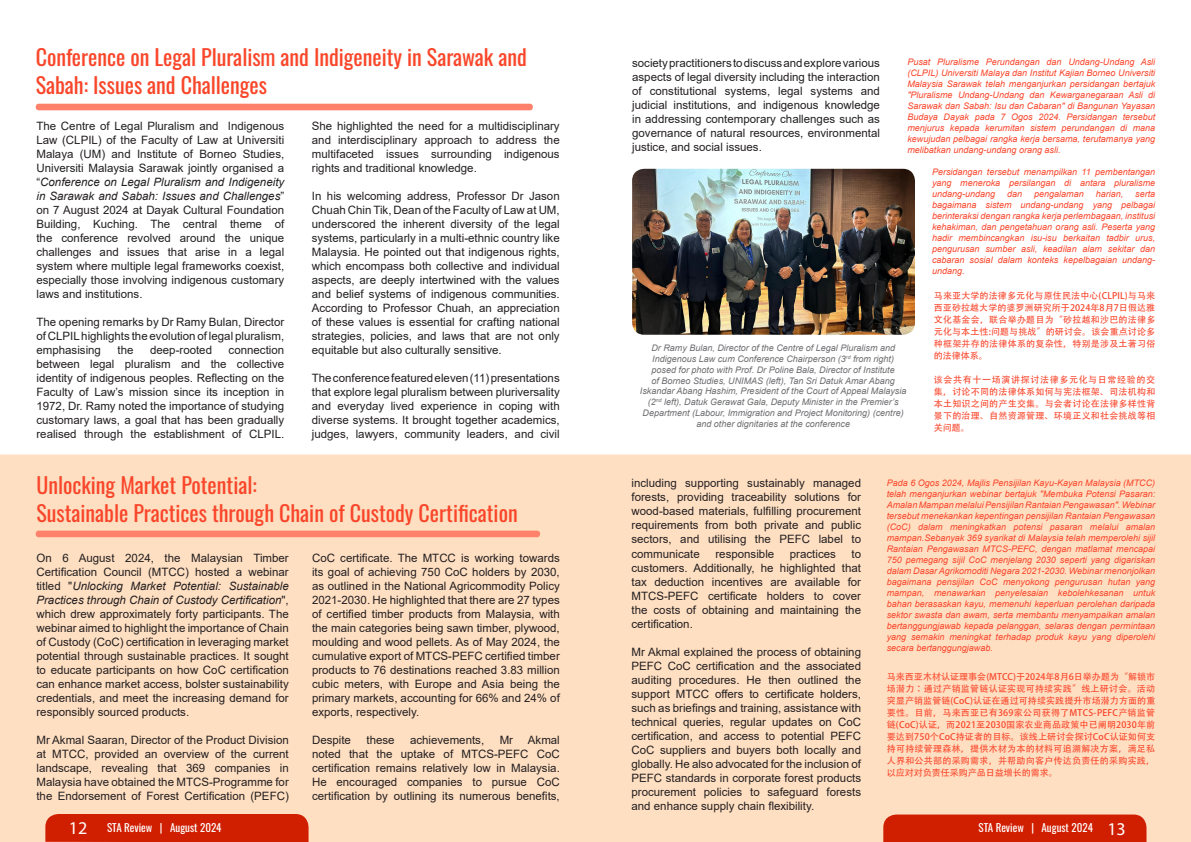
<style>
.page{position:relative;width:1191px;height:842px;background:#fff}
.page>*{position:absolute;margin:0;border:0;box-sizing:border-box;transform-origin:0 0}
.t1{font:22px/28px "Oswald";color:#fa452a}
.t2{font:11.5px/14px "Arial";color:#231f20;text-align:justify}
.t3{font:11px "Oswald";color:#fff}
.t4{font:italic 9px/11px "Arial";color:#fa452a;text-align:justify}
.t5{font:9px/12px "Adobe Heiti Std";letter-spacing:.025em;color:#fa452a;text-align:justify}
.t6{font:italic 9px/10.8px "Arial";color:#6c6d70;text-align:center}
.s1{font-style:italic}
.s2{font-family:"Myriad Pro";font-size:18px}
</style>
<div class="page">
<div style="left:0;top:454px;width:1191px;height:388px;background:#ffdfc2"></div>
<div style="left:36px;top:104px;width:497px;height:6px;background:#ff816b;border-radius:3px"></div>
<img style="left:632px;top:169px;width:283px;height:166px">
<div style="left:37px;top:476px;width:482px;height:52px;background:#ffdfc2"></div>
<div style="left:36px;top:531px;width:504px;height:6px;background:#ff816b;border-radius:3px"></div>
<div style="left:45px;top:814px;width:263px;height:28px;background:#d01e00"></div>
<div style="left:883px;top:814px;width:263px;height:28px;background:#d01e00"></div>
<p class="t1" style="left:36px;top:41px;width:492px">Conference on Legal Pluralism and Indigeneity in Sarawak and<br>Sabah: Issues and Challenges</p>
<p class="t2" style="left:36px;top:119px;width:249px">The Centre of Legal Pluralism and Indigenous Law (CLPIL) of the Faculty of Law at Universiti Malaya (UM) and Institute of Borneo Studies, Universiti Malaysia Sarawak jointly organised a “<span class="s1">Conference on Legal Pluralism and Indigeneity in Sarawak and Sabah: Issues and Challenges</span>” on 7 August 2024 at Dayak Cultural Foundation Building, Kuching. The central theme of the conference revolved around the unique challenges and issues that arise in a legal system where multiple legal frameworks coexist, especially those involving indigenous customary laws and institutions.</p>
<p class="t2" style="left:36px;top:315px;width:249px">The opening remarks by Dr Ramy Bulan, Director of CLPIL highlights the evolution of legal pluralism, emphasising</p>
<p class="t2" style="left:312px;top:119px;width:249px">She highlighted the need for a multidisciplinary and interdisciplinary approach to address the multifaceted issues surrounding indigenous rights and traditional knowledge.</p>
<p class="t2" style="left:312px;top:189px;width:249px">In his welcoming address, Professor Dr Jason Chuah Chin Tik, Dean of the Faculty of Law at UM, underscored the inherent diversity of the legal systems, particularly in a multi-ethnic country like Malaysia. He pointed out that indigenous rights, which encompass both collective and individual aspects, are deeply intertwined with the values and belief systems of indigenous communities.<br>According to Professor Chuah, an appreciation of these values is essential for crafting national strategies, policies, and laws that are not only equitable but also culturally sensitive.</p>
<p class="t2" style="left:312px;top:371px;width:249px">The conference featured eleven (11) presentations that explore legal pluralism between pluriversality and everyday lived experience in coping with diverse systems. It brought together academics, judges, lawyers, community leaders, and civil</p>
<p class="t2" style="left:36px;top:343px;width:249px;text-indent:192px">connection between legal pluralism and the collective identity of indigenous peoples. Reflecting on the Faculty of Law’s mission since its inception in 1972, Dr. Ramy noted the importance of studying customary laws, a goal that has been gradually realised through the establishment of CLPIL.</p>
<p class="t2" style="left:118px;top:343px;width:17px">the</p>
<p class="t2" style="left:150px;top:343px;width:64px">deep-rooted</p>
<p class="t1" style="left:36px;top:469px;width:222px">Unlocking Market Potential:</p>
<p class="t1" style="left:36px;top:497px;width:483px">Sustainable Practices through Chain of Custody Certification</p>
<p class="t2" style="left:36px;top:550px;width:254px">On 6 August 2024, the Malaysian Timber Certification Council (MTCC) hosted a webinar titled "<span class="s1">Unlocking Market Potential: Sustainable Practices through Chain of Custody Certification</span>", which drew approximately forty participants. The webinar aimed to highlight the importance of Chain of Custody (CoC) certification in leveraging market potential through sustainable practices. It sought to educate participants on how CoC certification can enhance market access, bolster sustainability credentials, and meet the increasing demand for responsibly sourced products.</p>
<p class="t2" style="left:36px;top:732px;width:254px">Mr Akmal Saaran, Director of the Product Division at MTCC, provided an overview of the current landscape, revealing that 369 companies in Malaysia have obtained the MTCS-Programme for the Endorsement of Forest Certification (PEFC)</p>
<p class="t2" style="left:312px;top:550px;width:249px">CoC certificate. The MTCC is working towards its goal of achieving 750 CoC holders by 2030, as outlined in the National Agricommodity Policy 2021-2030. He highlighted that there are 27 types of certified timber products from Malaysia, with the main categories being sawn timber, plywood, moulding and wood pellets. As of May 2024, the cumulative export of MTCS-PEFC certified timber products to 76 destinations reached 3.83 million cubic meters, with Europe and Asia being the primary markets, accounting for 66% and 24% of exports, respectively.</p>
<p class="t2" style="left:312px;top:732px;width:40px">Despite</p>
<p class="t2" style="left:366px;top:732px;width:30px">these</p>
<p class="t2" style="left:410px;top:732px;width:76px">achievements,</p>
<p class="t2" style="left:499px;top:732px;width:15px">Mr</p>
<p class="t2" style="left:312px;top:732px;width:249px;text-indent:216px">Akmal noted that the uptake of MTCS-PEFC CoC certification remains relatively low in Malaysia.<br>He encouraged companies to pursue CoC certification by outlining its numerous benefits,</p>
<p class="t2" style="left:632px;top:56px;width:249px">society practitioners to discuss and explore various aspects of legal diversity including the interaction of constitutional systems, legal systems and judicial institutions, and indigenous knowledge in addressing contemporary challenges such as governance of natural resources, environmental justice, and social issues.</p>
<p class="t4" style="left:907px;top:57px;width:249px">Pusat Pluralisme Perundangan dan Undang-Undang Asli (CLPIL) Universiti Malaya dan Institut Kajian Borneo Universiti Malaysia Sarawak telah menganjurkan persidangan bertajuk "Pluralisme Undang-Undang dan Kewarganegaraan Asli di Sarawak dan Sabah: Isu dan Cabaran" di Bangunan Yayasan Budaya Dayak pada 7 Ogos 2024. Persidangan tersebut menjurus kepada kerumitan sistem perundangan di mana kewujudan pelbagai rangka kerja bersama, terutamanya yang melibatkan undang-undang orang asli.</p>
<p class="t4" style="left:932px;top:167px;width:225px">Persidangan tersebut menampilkan 11 pembentangan yang meneroka persilangan di antara pluralisme undang-undang</p>
<p class="t4" style="left:1007px;top:189px;width:17px">dan</p>
<p class="t4" style="left:1034px;top:189px;width:51px">pengalaman</p>
<p class="t4" style="left:1095px;top:189px;width:29px">harian,</p>
<p class="t4" style="left:932px;top:189px;width:225px;text-indent:203px">serta bagaimana sistem undang-undang yang pelbagai berinteraksi dengan rangka kerja perlembagaan, institusi kehakiman, dan pengetahuan orang asli. Peserta yang hadir membincangkan isu-isu berkaitan tadbir urus, pengurusan sumber asli, keadilan alam sekitar dan cabaran sosial dalam konteks kepelbagaian undang&shy;undang.</p>
<p class="t5" style="left:934px;top:290px;width:223px">马来亚大学的法律多元化与原住民法中心(CLPIL)与马来西亚砂拉越大学的婆罗洲研究所于2024年8月7日假达雅文化基金会，联合举办题目为“砂拉越和沙巴的法律多元化与本土性:问题与挑战”的研讨会。该会重点讨论多种框架并存的法律体系的复杂性，特别是涉及土著习俗的法律体系。</p>
<p class="t5" style="left:934px;top:374px;width:223px">该会共有十一场演讲探讨法律多元化与日常经验的交集，讨论不同的法律体系如何与宪法框架、司法机构和本土知识之间的产生交集。与会者讨论在法律多样性背景下的治理、自然资源管理、环境正义和社会挑战等相关问题。</p>
<p class="t6" style="left:640px;top:343px;width:268px">Dr Ramy Bulan, Director of the Centre of Legal Pluralism and Indigenous Law cum Conference Chairperson (3<sup>rd</sup> from right) posed for photo with Prof. Dr Poline Bala, Director of Institute<br>of Borneo Studies, UNIMAS (left), Tan Sri Datuk Amar Abang Iskandar Abang Hashim, President of the Court of Appeal Malaysia (2<sup>nd</sup> left), Datuk Gerawat Gala, Deputy Minister in the Premier’s Department (Labour, Immigration and Project Monitoring) (centre) and other dignitaries at the conference</p>
<p class="t2" style="left:631px;top:476px;width:231px">including supporting sustainably managed forests, providing traceability solutions for wood-based materials, fulfilling procurement requirements from both private and public sectors, and utilising the PEFC label to communicate</p>
<p class="t2" style="left:715px;top:546px;width:60px">responsible</p>
<p class="t2" style="left:790px;top:546px;width:48px">practices</p>
<p class="t2" style="left:631px;top:546px;width:231px;text-indent:220px">to customers. Additionally, he highlighted that tax deduction incentives are available for MTCS-PEFC certificate holders to cover the costs of obtaining and maintaining the certification.</p>
<p class="t2" style="left:631px;top:644px;width:231px">Mr Akmal explained the process of obtaining PEFC CoC certification and the associated auditing procedures. He then outlined the support MTCC offers to certificate holders, such as briefings and training, assistance with technical queries, regular updates on CoC certification, and access to potential PEFC CoC suppliers and buyers both locally and globally. He also advocated for the inclusion of PEFC standards in corporate forest products procurement policies to safeguard forests and enhance supply chain flexibility.</p>
<p class="t4" style="left:886px;top:478px;width:270px">Pada 6 Ogos 2024, Majlis Pensijilan Kayu-Kayan Malaysia (MTCC) telah menganjurkan webinar bertajuk "Membuka Potensi Pasaran:<br>Amalan Mampan melalui Pensijilan Rantaian Pengawasan". Webinar tersebut menekankan kepentingan pensijilan Rantaian Pengawasan (CoC) dalam meningkatkan potensi pasaran melalui amalan mampan.Sebanyak 369 syarikat di Malaysia telah memperolehi sijil Rantaian Pengawasan MTCS-PEFC, dengan matlamat mencapai 750 pemegang sijil CoC menjelang 2030 seperti yang digariskan dalam Dasar Agrikomoditi Negara 2021-2030. Webinar menonjolkan bagaimana pensijilan CoC menyokong pengurusan hutan yang mampan, menawarkan penyelesaian kebolehkesanan untuk bahan berasaskan kayu, memenuhi keperluan perolehan daripada sektor swasta dan awam, serta membantu menyampaikan amalan bertanggungjawab kepada pelanggan, selaras dengan permintaan yang semakin meningkat terhadap produk kayu yang diperolehi secara bertanggungjawab.</p>
<p class="t5" style="left:886px;top:671px;width:270px">马来西亚木材认证理事会(MTCC)于2024年8月6日举办题为“解锁市场潜力：通过产销监管链认证实现可持续实践”线上研讨会。活动突显产销监管链(CoC)认证在通过可持续实践提升市场潜力方面的重要性。目前，马来西亚已有369家公司获得了MTCS-PEFC产销监管链(CoC)认证，而2021至2030国家农业商品政策中已阐明2030年前要达到750个CoC持证者的目标。该线上研讨会探讨CoC认证如何支持可持续管理森林，提供木材为本的材料可追溯解决方案，满足私人界和公共部的采购需求，并帮助向客户传达负责任的采购实践，以应对对负责任采购产品日益增长的需求。</p>
<p class="t3" style="left:69px;top:817px;width:154px"><span class="s2">12</span> STA Review | August 2024</p>
<p class="t3" style="left:978px;top:818px;width:149px">STA Review | August 2024 <span class="s2">13</span></p>
</div>
